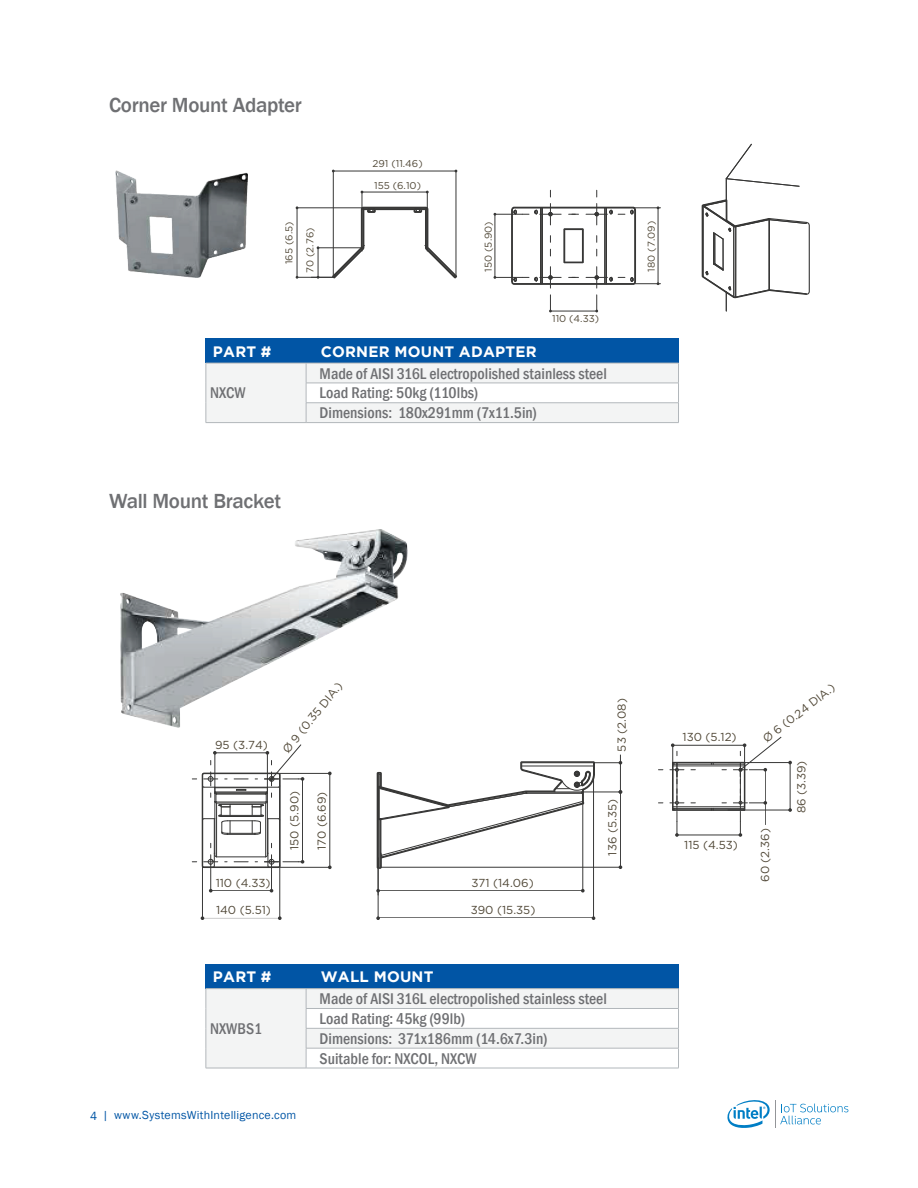
<style>
.page{position:relative;width:918px;height:1188px;background:#fff}
.page>*{position:absolute;margin:0;border:0;box-sizing:border-box;transform-origin:0 0}
.t1{font:500 21px "Franklin Gothic";letter-spacing:-.015em;color:#6f7073}
.t2{font:500 condensed 15.9px/19.8px "Franklin Gothic";color:#6f7073}
.t3{font:700 15.15px "Gotham";letter-spacing:.015em;color:#fff}
.t4{font:12px "Franklin Gothic";letter-spacing:.02em;color:#0155a5}
.t5{font:11.55px "Gotham Pro";color:#251a05}
.t6{font:9.9px/21.5px "Gotham Pro";color:#251a05}
</style>
<div class="page">
<svg style="left:727px;top:1100px;width:121px;height:28px"></svg>
<hr style="left:267px;top:801px;width:1px;height:54px;background:#050504">
<hr style="left:215px;top:801px;width:1px;height:54px;background:#050504">
<hr style="left:217px;top:857px;width:49px;height:1px;background:#050504">
<hr style="left:216px;top:803px;width:1px;height:54px;background:#050504">
<hr style="left:265px;top:803px;width:1px;height:54px;background:#050504">
<hr style="left:214px;top:819px;width:1px;height:34px;background:#050504">
<hr style="left:268px;top:819px;width:1px;height:34px;background:#050504">
<div style="left:202px;top:773px;width:78px;height:95px;border:1px solid #050504"></div>
<hr style="left:673px;top:766px;width:72px;height:1px;background:#050504">
<hr style="left:673px;top:807px;width:72px;height:1px;background:#050504">
<hr style="left:674px;top:810px;width:37px;height:1px;background:#050504">
<hr style="left:713px;top:810px;width:31px;height:1px;background:#050504">
<hr style="left:674px;top:808px;width:37px;height:1px;background:#050504">
<hr style="left:713px;top:808px;width:32px;height:1px;background:#050504">
<hr style="left:674px;top:762px;width:37px;height:1px;background:#050504">
<hr style="left:713px;top:762px;width:32px;height:1px;background:#050504">
<hr style="left:674px;top:764px;width:37px;height:1px;background:#050504">
<hr style="left:713px;top:764px;width:31px;height:1px;background:#050504">
<hr style="left:302px;top:779px;width:1px;height:83px;background:#050504">
<hr style="left:280px;top:773px;width:50px;height:1px;background:#050504">
<hr style="left:280px;top:867px;width:50px;height:1px;background:#050504">
<hr style="left:330px;top:773px;width:1px;height:94px;background:#050504">
<svg style="left:328px;top:772px;width:4px;height:3px"></svg>
<svg style="left:328px;top:865px;width:4px;height:4px"></svg>
<hr style="left:211px;top:890px;width:61px;height:1px;background:#050504">
<hr style="left:202px;top:866px;width:1px;height:52px;background:#050504">
<hr style="left:280px;top:866px;width:1px;height:52px;background:#050504">
<svg style="left:201px;top:916px;width:81px;height:4px"></svg>
<hr style="left:583px;top:803px;width:1px;height:88px;background:#050504">
<hr style="left:378px;top:890px;width:205px;height:1px;background:#050504">
<hr style="left:377px;top:918px;width:217px;height:1px;background:#050504">
<svg style="left:581px;top:889px;width:4px;height:4px"></svg>
<hr style="left:378px;top:858px;width:1px;height:60px;background:#050504">
<hr style="left:593px;top:774px;width:1px;height:144px;background:#050504">
<svg style="left:592px;top:916px;width:3px;height:4px"></svg>
<svg style="left:376px;top:916px;width:4px;height:4px"></svg>
<hr style="left:677px;top:835px;width:63px;height:1px;background:#050504">
<hr style="left:728px;top:762px;width:62px;height:1px;background:#050504">
<hr style="left:728px;top:810px;width:62px;height:1px;background:#050504">
<hr style="left:790px;top:763px;width:1px;height:47px;background:#050504">
<svg style="left:788px;top:808px;width:4px;height:4px"></svg>
<svg style="left:788px;top:761px;width:4px;height:3px"></svg>
<hr style="left:673px;top:745px;width:72px;height:1px;background:#050504">
<svg style="left:670px;top:743px;width:14px;height:94px"></svg>
<svg style="left:204px;top:843px;width:14px;height:50px"></svg>
<svg style="left:234px;top:862px;width:14px;height:1px"></svg>
<svg style="left:265px;top:843px;width:39px;height:50px"></svg>
<hr style="left:620px;top:755px;width:1px;height:37px;background:#050504">
<svg style="left:377px;top:761px;width:245px;height:108px"></svg>
<svg style="left:192px;top:744px;width:112px;height:91px"></svg>
<svg style="left:733px;top:736px;width:49px;height:101px"></svg>
<img style="left:121px;top:530px;width:287px;height:197px">
<img style="left:116px;top:171px;width:131px;height:107px">
<hr style="left:726px;top:179px;width:1px;height:42px;background:#050504">
<svg style="left:726px;top:144px;width:74px;height:43px"></svg>
<svg style="left:702px;top:199px;width:108px;height:112px"></svg>
<hr style="left:297px;top:208px;width:66px;height:1px;background:#050504">
<hr style="left:297px;top:277px;width:37px;height:1px;background:#050504">
<hr style="left:297px;top:208px;width:1px;height:69px;background:#050504">
<hr style="left:333px;top:171px;width:1px;height:105px;background:#050504">
<hr style="left:456px;top:171px;width:1px;height:105px;background:#050504">
<hr style="left:333px;top:171px;width:123px;height:1px;background:#050504">
<hr style="left:550px;top:311px;width:47px;height:1px;background:#050504">
<svg style="left:595px;top:295px;width:3px;height:17px"></svg>
<svg style="left:549px;top:295px;width:3px;height:17px"></svg>
<svg style="left:494px;top:204px;width:167px;height:84px"></svg>
<svg style="left:311px;top:191px;width:146px;height:88px"></svg>
<div style="left:206px;top:339px;width:473px;height:24px;background:#0155a5"></div>
<svg style="left:206px;top:363px;width:473px;height:60px"></svg>
<div style="left:206px;top:964px;width:473px;height:25px;background:#0155a5"></div>
<hr style="left:206px;top:988px;width:100px;height:1px;background:#b2b7bb">
<hr style="left:306px;top:988px;width:373px;height:1px;background:#b2b7bb">
<hr style="left:206px;top:1068px;width:100px;height:1px;background:#b2b7bb">
<hr style="left:306px;top:1068px;width:373px;height:1px;background:#b2b7bb">
<svg style="left:206px;top:989px;width:473px;height:79px"></svg>
<h1 class="t1" style="left:109px;top:92px;width:194px">Corner Mount Adapter</h1>
<p class="t6" style="left:278px;top:264px;width:44px;rotate:-90deg">165 (6.5)</p>
<p class="t6" style="left:299px;top:273px;width:47px;rotate:-90deg">70 (2.76)</p>
<p class="t6" style="left:373px;top:153px;width:52px">291 (11.46)<br>155 (6.10)</p>
<p class="t6" style="left:477px;top:272px;width:52px;rotate:-90deg">150 (5.90)</p>
<p class="t6" style="left:641px;top:272px;width:52px;rotate:-90deg">180 (7.09)</p>
<p class="t6" style="left:552px;top:308px;width:49px">110 (4.33)</p>
<p class="t3" style="left:213px;top:343px;width:60px">PART #</p>
<p class="t3" style="left:321px;top:343px;width:217px">CORNER MOUNT ADAPTER</p>
<p class="t2" style="left:210px;top:383px;width:37px">NXCW</p>
<h1 class="t1" style="left:109px;top:488px;width:174px">Wall Mount Bracket</h1>
<p class="t2" style="left:320px;top:363px;width:289px">Made of AISI 316L electropolished stainless steel<br>Load Rating: 50kg (110lbs)<br>Dimensions: 180x291mm (7x11.5in)</p>
<p class="t5" style="left:215px;top:738px;width:54px">95 (3.74)</p>
<p class="t5" style="left:280px;top:747px;width:89px;rotate:-51deg">Ø 9 (0.35 DIA.)</p>
<p class="t5" style="left:216px;top:876px;width:56px">110 (4.33)</p>
<p class="t5" style="left:216px;top:904px;width:56px">140 (5.51)</p>
<p class="t5" style="left:288px;top:850px;width:60px;rotate:-90deg">150 (5.90)</p>
<p class="t5" style="left:315px;top:850px;width:60px;rotate:-90deg">170 (6.69)</p>
<p class="t3" style="left:213px;top:968px;width:60px">PART #</p>
<p class="t3" style="left:321px;top:968px;width:114px">WALL MOUNT</p>
<p class="t5" style="left:471px;top:876px;width:64px">371 (14.06)</p>
<p class="t5" style="left:471px;top:904px;width:66px">390 (15.35)</p>
<p class="t5" style="left:615px;top:752px;width:55px;rotate:-90deg">53 (2.08)</p>
<p class="t5" style="left:606px;top:856px;width:58px;rotate:-90deg">136 (5.35)</p>
<p class="t2" style="left:210px;top:1019px;width:54px">NXWBS1</p>
<p class="t4" style="left:90px;top:1108px;width:208px">4 | www.SystemsWithIntelligence.com</p>
<p class="t2" style="left:320px;top:989px;width:289px">Made of AISI 316L electropolished stainless steel Load Rating: 45kg (99lb)<br>Dimensions: 371x186mm (14.6x7.3in)<br>Suitable for: NXCOL, NXCW</p>
<p class="t5" style="left:683px;top:731px;width:56px">130 (5.12)</p>
<p class="t5" style="left:684px;top:838px;width:55px">115 (4.53)</p>
<p class="t5" style="left:760px;top:735px;width:90px;rotate:-38deg">Ø 6 (0.24 DIA.)</p>
<p class="t5" style="left:759px;top:882px;width:55px;rotate:-90deg">60 (2.36)</p>
<p class="t5" style="left:795px;top:813px;width:54px;rotate:-90deg">86 (3.39)</p>
</div>
